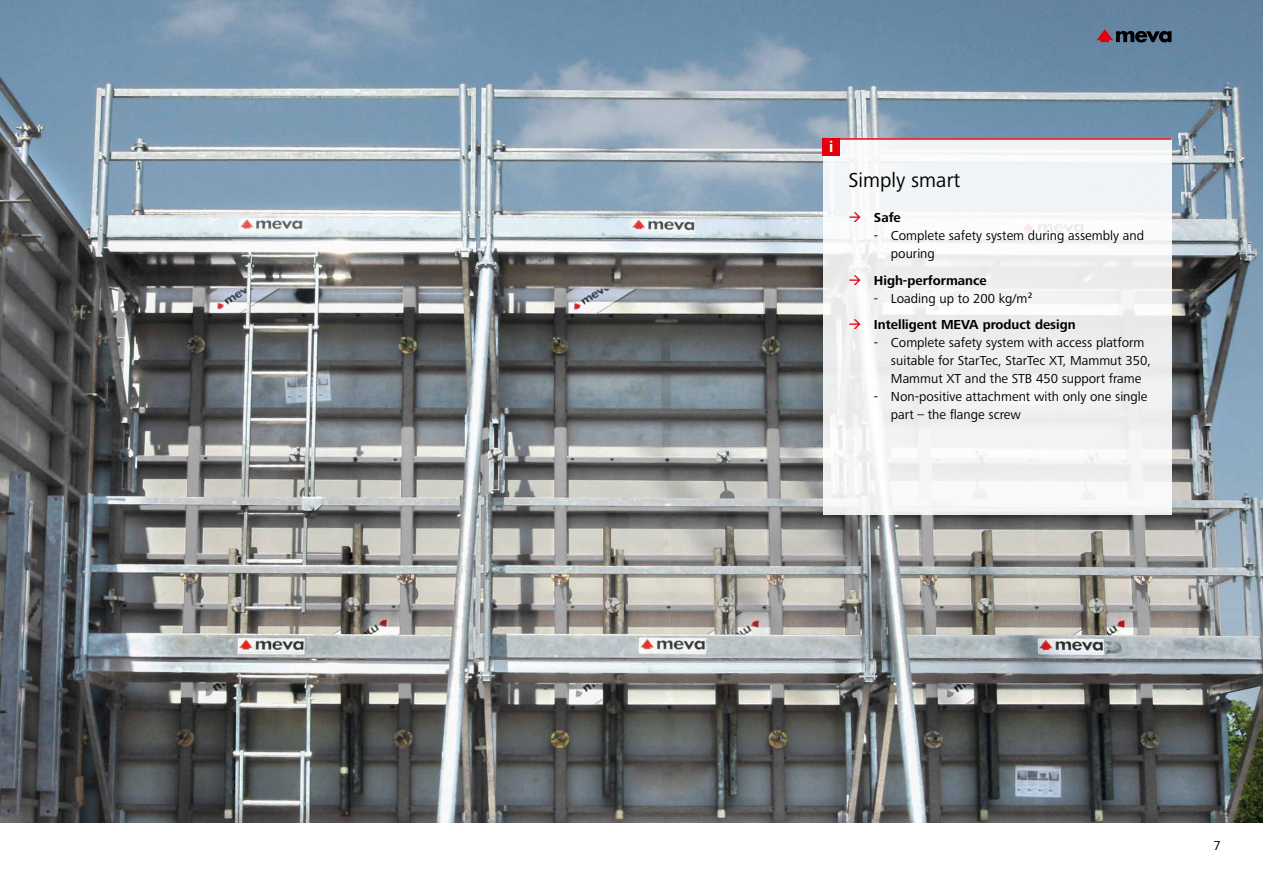
<style>
.page{position:relative;width:1263px;height:893px;background:#fff}
.page>*{position:absolute;margin:0;border:0;box-sizing:border-box;transform-origin:0 0}
.t1{font:21px "Frutiger Next LTW1 G";color:#000}
.t2{font:700 15.9px "Frutiger Next LTW1 G";color:#fff}
.t3{font:13.5px/18px "Frutiger Next LTW1 G";color:#000}
.t4{font:700 13.5px "Frutiger Next LTW1 G";color:#000}
</style>
<div class="page">
<img style="left:0;top:0;width:1263px;height:823px">
<div style="left:823px;top:138px;width:348px;height:377px;background:#f1f4f4"></div>
<svg style="left:1096px;top:29px;width:75px;height:14px"></svg>
<hr style="left:823px;top:138px;width:348px;height:2px;background:#e3000b">
<div style="left:823px;top:138px;width:17px;height:17px;background:#e3000b"></div>
<svg style="left:857px;top:275px;width:3px;height:10px"></svg>
<svg style="left:853px;top:320px;width:4px;height:9px"></svg>
<p class="t2" style="left:829px;top:138px;width:6px">i</p>
<h1 class="t1" style="left:848px;top:168px;width:114px">Simply smart</h1>
<p class="t4" style="left:874px;top:210px;width:28px">Safe</p>
<p class="t3" style="left:891px;top:227px;width:255px;text-indent:-17px">- Complete safety system during assembly and pouring</p>
<p class="t4" style="left:874px;top:273px;width:114px">High-performance</p>
<p class="t3" style="left:874px;top:290px;width:160px">- Loading up to 200 kg/m²</p>
<p class="t4" style="left:874px;top:317px;width:203px">Intelligent MEVA product design</p>
<p class="t3" style="left:891px;top:334px;width:262px;text-indent:-17px">- Complete safety system with access platform suitable for StarTec, StarTec XT, Mammut 350,<br>Mammut XT and the STB 450 support frame</p>
<p class="t3" style="left:891px;top:388px;width:258px;text-indent:-17px">- Non-positive attachment with only one single part – the flange screw</p>
<p class="t3" style="left:1213px;top:836px;width:9px">7</p>
</div>
